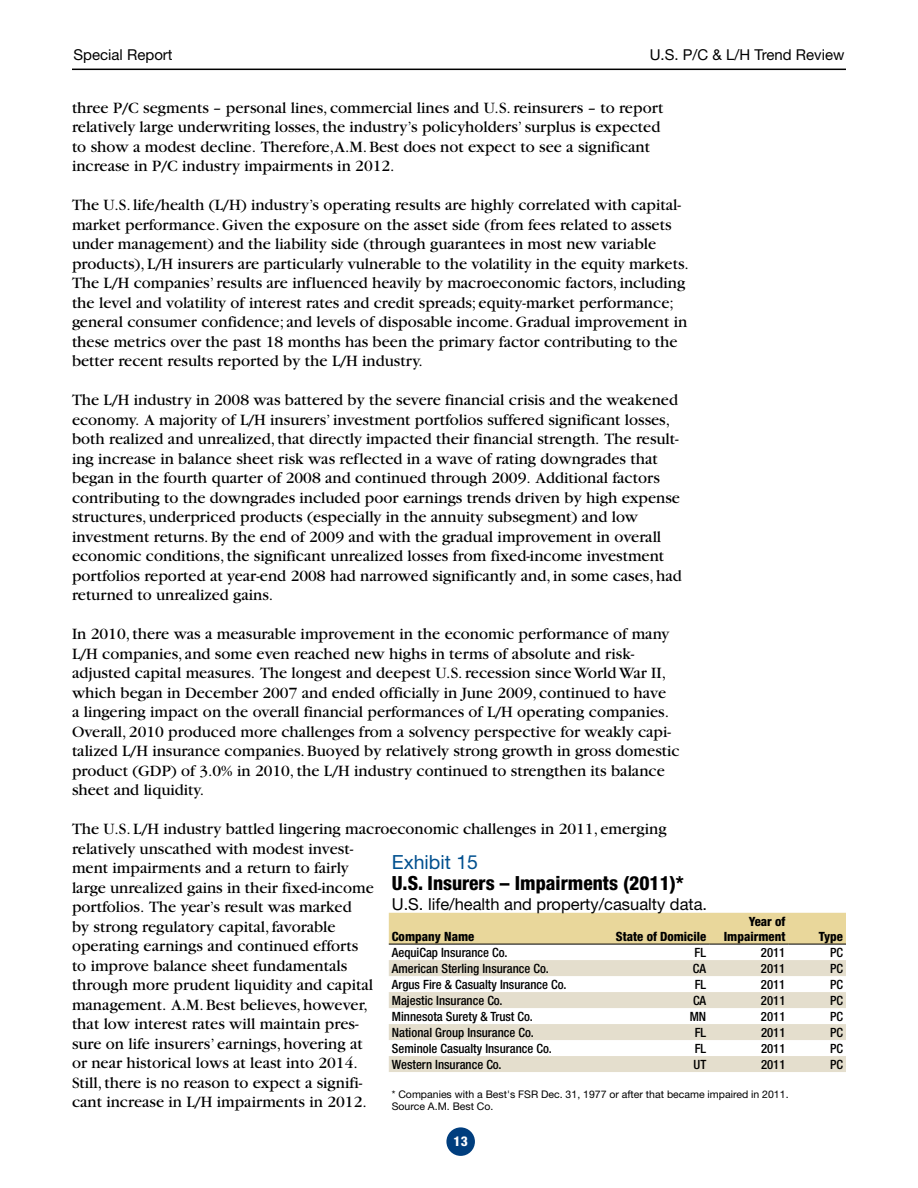
<style>
.page{position:relative;width:918px;height:1188px;background:#fff}
.page>*{position:absolute;margin:0;border:0;box-sizing:border-box;transform-origin:0 0}
.t1{font:800 condensed 19.5px "Helvetica Neue";color:#000}
.t2{font:19.5px "Helvetica Neue";color:#00508f}
.t3{font:16.5px/19.5px "Garamond";color:#000}
.t4{font:16.5px "Helvetica Neue";color:#000}
.t5{font:15px "Helvetica Neue";color:#000}
.t6{font:800 condensed 13.5px "Helvetica Neue";color:#fff}
.t7{font:500 condensed 12.75px "Helvetica Neue";color:#000}
.t8{font:800 condensed 12.75px/15px "Helvetica Neue";color:#000;text-align:right}
.t9{font:10.5px/12px "Helvetica Neue";color:#000}
</style>
<div class="page">
<div style="left:446px;top:1127px;width:29px;height:29px;background:#003e7e;border-radius:50%"></div>
<hr style="left:72px;top:69px;width:774px;height:1px;background:#000">
<div style="left:389px;top:913px;width:457px;height:31px;background:#e9d79b"></div>
<svg style="left:389px;top:960px;width:457px;height:112px;fill:#e4decd"></svg>
<hr style="left:389px;top:944px;width:214px;height:1px;background:#000">
<hr style="left:603px;top:944px;width:106px;height:1px;background:#000">
<hr style="left:709px;top:944px;width:79px;height:1px;background:#000">
<hr style="left:788px;top:944px;width:58px;height:1px;background:#000">
<p class="t5" style="left:74px;top:46px;width:101px">Special Report</p>
<p class="t5" style="left:650px;top:46px;width:196px">U.S. P/C &amp; L/H Trend Review</p>
<p class="t3" style="left:72px;top:98px;width:593px">three P/C segments – personal lines, commercial lines and U.S. reinsurers – to report relatively large underwriting losses, the industry’s policyholders’ surplus is expected to show a modest decline. Therefore,A.M. Best does not expect to see a significant increase in P/C industry impairments in 2012.</p>
<p class="t3" style="left:72px;top:195px;width:618px">The U.S. life/health (L/H) industry’s operating results are highly correlated with capital&shy;market performance. Given the exposure on the asset side (from fees related to assets under management) and the liability side (through guarantees in most new variable products), L/H insurers are particularly vulnerable to the volatility in the equity markets.<br>The L/H companies’ results are influenced heavily by macroeconomic factors, including the level and volatility of interest rates and credit spreads; equity-market performance; general consumer confidence; and levels of disposable income. Gradual improvement in these metrics over the past 18 months has been the primary factor contributing to the better recent results reported by the L/H industry.</p>
<p class="t3" style="left:72px;top:390px;width:611px">The L/H industry in 2008 was battered by the severe financial crisis and the weakened economy. A majority of L/H insurers’ investment portfolios suffered significant losses, both realized and unrealized, that directly impacted their financial strength. The result&shy;ing increase in balance sheet risk was reflected in a wave of rating downgrades that began in the fourth quarter of 2008 and continued through 2009. Additional factors contributing to the downgrades included poor earnings trends driven by high expense structures, underpriced products (especially in the annuity subsegment) and low investment returns. By the end of 2009 and with the gradual improvement in overall economic conditions, the significant unrealized losses from fixed-income investment portfolios reported at year-end 2008 had narrowed significantly and, in some cases, had returned to unrealized gains.</p>
<p class="t3" style="left:72px;top:624px;width:609px">In 2010, there was a measurable improvement in the economic performance of many L/H companies, and some even reached new highs in terms of absolute and risk&shy;adjusted capital measures. The longest and deepest U.S. recession since World War II, which began in December 2007 and ended officially in June 2009, continued to have<br>a lingering impact on the overall financial performances of L/H operating companies.<br>Overall, 2010 produced more challenges from a solvency perspective for weakly capi&shy;talized L/H insurance companies. Buoyed by relatively strong growth in gross domestic product (GDP) of 3.0% in 2010, the L/H industry continued to strengthen its balance sheet and liquidity.</p>
<p class="t3" style="left:72px;top:819px;width:596px">The U.S. L/H industry battled lingering macroeconomic challenges in 2011, emerging relatively unscathed with modest invest-<br>ment impairments and a return to fairly<br>large unrealized gains in their fixed-income<br>portfolios. The year’s result was marked<br>by strong regulatory capital, favorable<br>operating earnings and continued efforts<br>to improve balance sheet fundamentals<br>through more prudent liquidity and capital<br>management. A.M. Best believes, however,<br>that low interest rates will maintain pres-<br>sure on life insurers’ earnings, hovering at<br>or near historical lows at least into 2014.<br>Still, there is no reason to expect a signifi-<br>cant increase in L/H impairments in 2012.</p>
<p class="t2" style="left:392px;top:851px;width:88px">Exhibit 15</p>
<p class="t1" style="left:392px;top:871px;width:294px">U.S. Insurers – Impairments (2011)*</p>
<p class="t4" style="left:392px;top:894px;width:317px">U.S. life/health and property/casualty data.</p>
<p class="t8" style="left:392px;top:929px;width:84px">Company Name</p>
<p class="t8" style="left:616px;top:929px;width:92px">State of Domicile</p>
<p class="t8" style="left:724px;top:914px;width:63px">Year of<br>Impairment</p>
<p class="t8" style="left:819px;top:929px;width:26px">Type</p>
<p class="t7" style="left:392px;top:945px;width:117px">AequiCap Insurance Co.</p>
<p class="t7" style="left:695px;top:945px;width:13px">FL</p>
<p class="t7" style="left:761px;top:945px;width:26px">2011</p>
<p class="t7" style="left:830px;top:945px;width:14px">PC</p>
<p class="t7" style="left:392px;top:961px;width:159px">American Sterling Insurance Co.</p>
<p class="t7" style="left:693px;top:961px;width:15px">CA</p>
<p class="t7" style="left:761px;top:961px;width:26px">2011</p>
<p class="t7" style="left:830px;top:961px;width:14px">PC</p>
<p class="t7" style="left:392px;top:977px;width:176px">Argus Fire &amp; Casualty Insurance Co.</p>
<p class="t7" style="left:695px;top:977px;width:13px">FL</p>
<p class="t7" style="left:761px;top:977px;width:26px">2011</p>
<p class="t7" style="left:830px;top:977px;width:14px">PC</p>
<p class="t7" style="left:392px;top:993px;width:112px">Majestic Insurance Co.</p>
<p class="t7" style="left:693px;top:993px;width:15px">CA</p>
<p class="t7" style="left:761px;top:993px;width:26px">2011</p>
<p class="t7" style="left:830px;top:993px;width:14px">PC</p>
<p class="t7" style="left:392px;top:1009px;width:143px">Minnesota Surety &amp; Trust Co.</p>
<p class="t7" style="left:690px;top:1009px;width:18px">MN</p>
<p class="t7" style="left:761px;top:1009px;width:26px">2011</p>
<p class="t7" style="left:830px;top:1009px;width:14px">PC</p>
<p class="t7" style="left:392px;top:1025px;width:143px">National Group Insurance Co.</p>
<p class="t7" style="left:695px;top:1025px;width:13px">FL</p>
<p class="t7" style="left:761px;top:1025px;width:26px">2011</p>
<p class="t7" style="left:830px;top:1025px;width:14px">PC</p>
<p class="t7" style="left:392px;top:1041px;width:161px">Seminole Casualty Insurance Co.</p>
<p class="t7" style="left:695px;top:1041px;width:13px">FL</p>
<p class="t7" style="left:761px;top:1041px;width:26px">2011</p>
<p class="t7" style="left:830px;top:1041px;width:14px">PC</p>
<p class="t7" style="left:392px;top:1057px;width:111px">Western Insurance Co.</p>
<p class="t7" style="left:694px;top:1057px;width:14px">UT</p>
<p class="t7" style="left:761px;top:1057px;width:26px">2011</p>
<p class="t7" style="left:830px;top:1057px;width:14px">PC</p>
<p class="t9" style="left:392px;top:1088px;width:398px">* Companies with a Best's FSR Dec. 31, 1977 or after that became impaired in 2011.<br>Source A.M. Best Co.</p>
<p class="t6" style="left:454px;top:1133px;width:16px">13</p>
</div>
